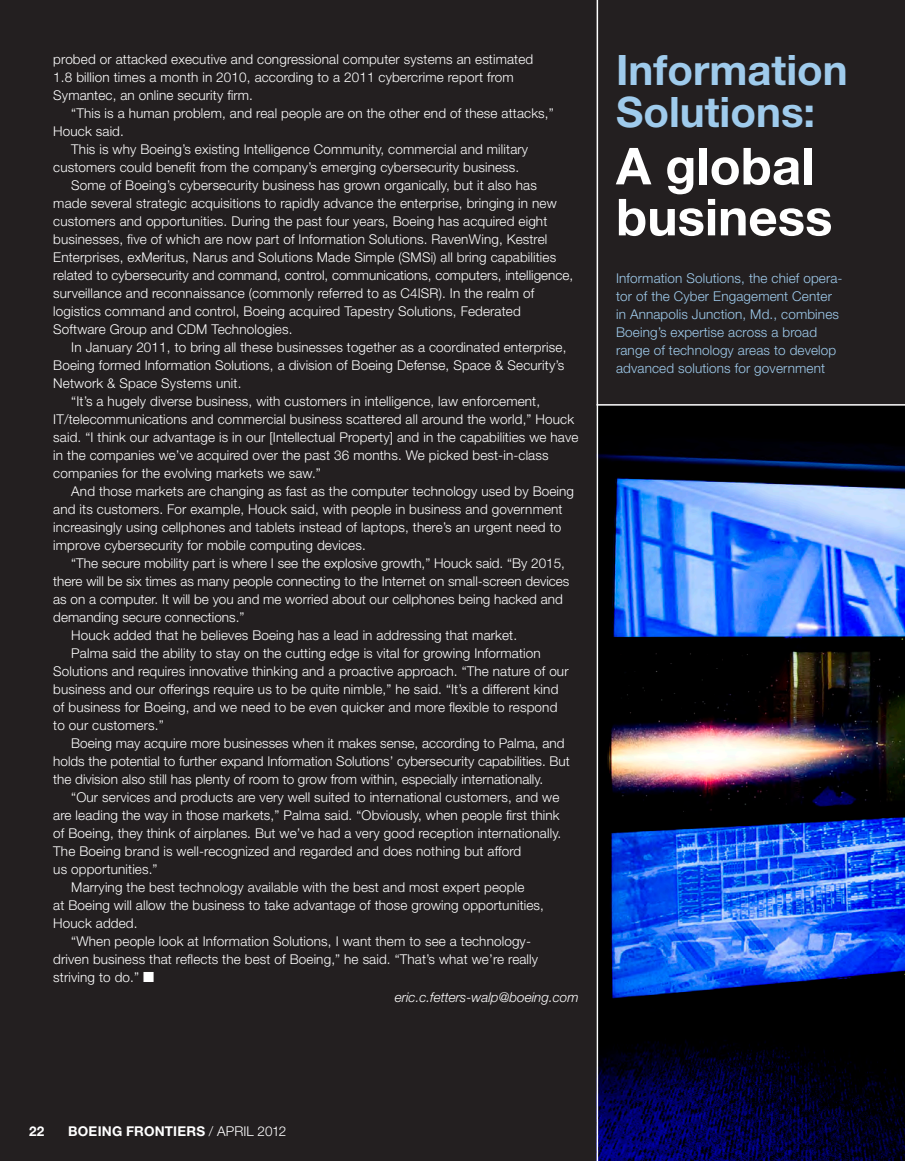
<style>
.page{position:relative;width:905px;height:1161px;background:#fff}
.page>*{position:absolute;margin:0;border:0;box-sizing:border-box;transform-origin:0 0}
.Headline_-_42{font:700 51px/51px "Helvetica Neue LT Std";color:#fff}
.Headline_-_42-2{font:700 42px/42px "Helvetica Neue LT Std";color:#9fcbec}
.Body_copy{font:300 13.5px/18px "Helvetica Neue LT Std";letter-spacing:.01em;color:#fff}
.Body_copy_-_No_inden{font:300 13.5px/18px "Helvetica Neue LT Std";letter-spacing:.01em;color:#9fcbec}
.Byline_-_end{font:italic 300 13.5px "Helvetica Neue";color:#fff}
.Body_copy-2{font:700 13.5px "Helvetica Neue LT Std";letter-spacing:.015em;color:#fff}
.s1{font-weight:300}
</style>
<div class="page">
<div style="left:0;top:0;width:904px;height:1161px;background:#231f20"></div>
<img style="left:598px;top:406px;width:306px;height:755px">
<hr style="left:596px;top:404px;width:308px;height:2px;background:#fff">
<hr style="left:596px;top:0;width:2px;height:1161px;background:#fff">
<p class="Body_copy" style="left:53px;top:50px;width:481px">probed or attacked executive and congressional computer systems an estimated<br>1.8 billion times a month in 2010, according to a 2011 cybercrime report from<br>Symantec, an online security firm.</p>
<p class="Body_copy" style="left:53px;top:104px;width:502px;text-indent:18px">“This is a human problem, and real people are on the other end of these attacks,”<br>Houck said.</p>
<p class="Body_copy" style="left:53px;top:140px;width:476px;text-indent:18px">This is why Boeing’s existing Intelligence Community, commercial and military customers could benefit from the company’s emerging cybersecurity business.</p>
<p class="Body_copy" style="left:53px;top:176px;width:521px;text-indent:18px">Some of Boeing’s cybersecurity business has grown organically, but it also has made several strategic acquisitions to rapidly advance the enterprise, bringing in new customers and opportunities. During the past four years, Boeing has acquired eight businesses, five of which are now part of Information Solutions. RavenWing, Kestrel Enterprises, exMeritus, Narus and Solutions Made Simple (SMSi) all bring capabilities related to cybersecurity and command, control, communications, computers, intelligence, surveillance and reconnaissance (commonly referred to as C4ISR). In the realm of logistics command and control, Boeing acquired Tapestry Solutions, Federated Software Group and CDM Technologies.</p>
<p class="Body_copy" style="left:53px;top:338px;width:514px;text-indent:18px">In January 2011, to bring all these businesses together as a coordinated enterprise,<br>Boeing formed Information Solutions, a division of Boeing Defense, Space &amp; Security’s<br>Network &amp; Space Systems unit.</p>
<p class="Body_copy" style="left:53px;top:392px;width:526px;text-indent:18px">“It’s a hugely diverse business, with customers in intelligence, law enforcement, IT/telecommunications and commercial business scattered all around the world,” Houck said. “I think our advantage is in our [Intellectual Property] and in the capabilities we have in the companies we’ve acquired over the past 36 months. We picked best-in-class companies for the evolving markets we saw.”</p>
<p class="Body_copy" style="left:53px;top:482px;width:522px;text-indent:18px">And those markets are changing as fast as the computer technology used by Boeing and its customers. For example, Houck said, with people in business and government increasingly using cellphones and tablets instead of laptops, there’s an urgent need to improve cybersecurity for mobile computing devices.</p>
<p class="Body_copy" style="left:53px;top:554px;width:517px;text-indent:18px">“The secure mobility part is where I see the explosive growth,” Houck said. “By 2015, there will be six times as many people connecting to the Internet on small-screen devices as on a computer. It will be you and me worried about our cellphones being hacked and demanding secure connections.”</p>
<p class="Body_copy" style="left:71px;top:626px;width:447px">Houck added that he believes Boeing has a lead in addressing that market.</p>
<p class="Body_copy" style="left:53px;top:644px;width:517px;text-indent:18px">Palma said the ability to stay on the cutting edge is vital for growing Information Solutions and requires innovative thinking and a proactive approach. “The nature of our business and our offerings require us to be quite nimble,” he said. “It’s a different kind of business for Boeing, and we need to be even quicker and more flexible to respond to our customers.”</p>
<p class="Body_copy" style="left:53px;top:734px;width:518px;text-indent:18px">Boeing may acquire more businesses when it makes sense, according to Palma, and holds the potential to further expand Information Solutions’ cybersecurity capabilities. But the division also still has plenty of room to grow from within, especially internationally.</p>
<p class="Body_copy" style="left:53px;top:788px;width:509px;text-indent:18px">“Our services and products are very well suited to international customers, and we are leading the way in those markets,” Palma said. “Obviously, when people first think of Boeing, they think of airplanes. But we’ve had a very good reception internationally.<br>The Boeing brand is well-recognized and regarded and does nothing but afford<br>us opportunities.”</p>
<p class="Body_copy" style="left:53px;top:878px;width:492px;text-indent:18px">Marrying the best technology available with the best and most expert people<br>at Boeing will allow the business to take advantage of those growing opportunities,<br>Houck added.</p>
<p class="Body_copy" style="left:53px;top:932px;width:486px;text-indent:18px">“When people look at Information Solutions, I want them to see a technology&shy;driven business that reflects the best of Boeing,” he said. “That’s what we’re really striving to do.” ■</p>
<p class="Byline_-_end" style="left:395px;top:989px;width:185px">eric.c.fetters-walp@boeing.com</p>
<p class="Headline_-_42-2" style="left:616px;top:48px;width:233px">Information<br>Solutions:</p>
<p class="Headline_-_42" style="left:616px;top:140px;width:218px">A global business</p>
<p class="Body_copy_-_No_inden" style="left:616px;top:269px;width:228px">Information Solutions, the chief opera&shy;tor of the Cyber Engagement Center in Annapolis Junction, Md., combines Boeing’s expertise across a broad range of technology areas to develop advanced solutions for government</p>
<p class="Body_copy-2" style="left:29px;top:1123px;width:17px">22</p>
<p class="Body_copy-2" style="left:68px;top:1123px;width:219px">BOEING FRONTIERS <span class="s1">/ APRIL 2012</span></p>
</div>
